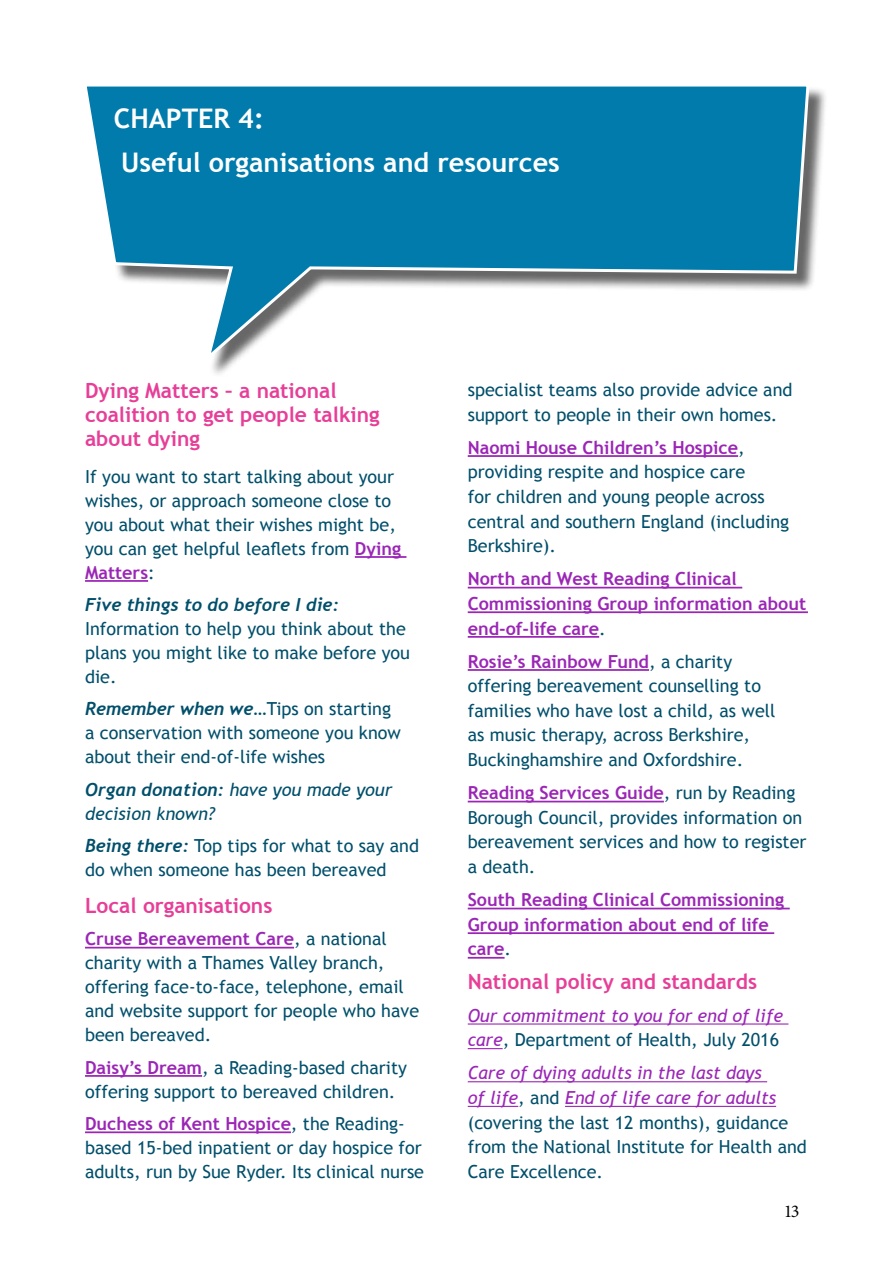
<style>
.page{position:relative;width:893px;height:1263px;background:#fff}
.page>*{position:absolute;margin:0;border:0;box-sizing:border-box;transform-origin:0 0}
.t1{font:700 27px/44.5px "Trebuchet MS";color:#fff}
.t2{font:700 21px/24px "Trebuchet MS";color:#e73e97}
.t3{font:18px/24.6px "Trebuchet MS";color:#004f6b}
.t4{font:700 18px/24.6px "Trebuchet MS";color:#9b26b6}
.t5{font:italic 18px/24.6px "Trebuchet MS";color:#9b26b6}
.t6{font:italic 700 18px "Trebuchet";color:#004f6b}
.t7{font:italic 18px/24px "Trebuchet MS";color:#004f6b}
.t8{font:18px "Minion Pro";color:#000}
.s1{font-weight:700;color:#9b26b6}
.s2{font-family:"Trebuchet MS";font-weight:400;font-style:normal}
.s3{font-family:"Trebuchet";font-weight:700}
.s4{font-family:"Trebuchet";font-weight:700;font-style:italic}
.s5{font-weight:400;color:#004f6b}
.s6{font-style:normal;color:#004f6b}
.s7{font-style:italic;color:#9b26b6}
</style>
<div class="page">
<hr style="left:355px;top:556px;width:51px;height:2px;background:#9b26b6">
<hr style="left:85px;top:580px;width:63px;height:2px;background:#9b26b6">
<hr style="left:85px;top:947px;width:209px;height:1px;background:#9b26b6">
<hr style="left:85px;top:1075px;width:117px;height:2px;background:#9b26b6">
<hr style="left:85px;top:1131px;width:206px;height:2px;background:#9b26b6">
<hr style="left:468px;top:455px;width:270px;height:2px;background:#9b26b6">
<hr style="left:468px;top:587px;width:274px;height:1px;background:#9b26b6">
<hr style="left:468px;top:611px;width:340px;height:2px;background:#9b26b6">
<hr style="left:468px;top:636px;width:131px;height:2px;background:#9b26b6">
<hr style="left:468px;top:669px;width:181px;height:2px;background:#9b26b6">
<hr style="left:468px;top:801px;width:196px;height:1px;background:#9b26b6">
<hr style="left:468px;top:908px;width:322px;height:1px;background:#9b26b6">
<hr style="left:468px;top:932px;width:306px;height:2px;background:#9b26b6">
<hr style="left:468px;top:957px;width:37px;height:2px;background:#9b26b6">
<hr style="left:468px;top:1023px;width:320px;height:1px;background:#9b26b6">
<hr style="left:468px;top:1048px;width:35px;height:1px;background:#9b26b6">
<hr style="left:468px;top:1081px;width:299px;height:1px;background:#9b26b6">
<hr style="left:468px;top:1106px;width:50px;height:1px;background:#9b26b6">
<hr style="left:565px;top:1106px;width:211px;height:1px;background:#9b26b6">
<div style="left:86px;top:86px;width:741px;height:292px;background:#000;opacity:.6"></div>
<svg style="left:86px;top:86px;width:725px;height:280px"></svg>
<h1 class="t1" style="left:114px;top:96px;width:448px">CHAPTER 4:<br>Useful organisations and resources</h1>
<p class="t2" style="left:85px;top:379px;width:296px">Dying Matters – a national coalition to get people talking about dying</p>
<p class="t3" style="left:85px;top:465px;width:317px;line-height:24px">If you want to start talking about your wishes, or approach someone close to you about what their wishes might be, you can get helpful leaflets from <span class="s1">Dying<br>Matters</span>:</p>
<p class="t6" style="left:85px;top:594px;width:256px">Five things to do before I die:</p>
<p class="t3" style="left:85px;top:617px;width:326px;line-height:24px">Information to help you think about the plans you might like to make before you die.</p>
<p class="t6" style="left:85px;top:698px;width:308px">Remember when we…<span class="s2">Tips on starting</span></p>
<p class="t3" style="left:85px;top:721px;width:317px;line-height:24px">a conservation with someone you know about their end-of-life wishes</p>
<p class="t7" style="left:85px;top:778px;width:309px"><span class="s3">Organ donation:</span> have you made your decision known?</p>
<p class="t3" style="left:85px;top:834px;width:336px;line-height:24px"><span class="s4">Being there:</span> Top tips for what to say and do when someone has been bereaved</p>
<p class="t2" style="left:85px;top:893px;width:189px">Local organisations</p>
<p class="t3" style="left:85px;top:927px;width:336px;line-height:24px"><span class="s1">Cruse Bereavement Care</span>, a national charity with a Thames Valley branch, offering face-to-face, telephone, email and website support for people who have been bereaved.</p>
<p class="t3" style="left:85px;top:1055px;width:323px;line-height:24px"><span class="s1">Daisy’s Dream</span>, a Reading-based charity offering support to bereaved children.</p>
<p class="t3" style="left:85px;top:1112px;width:341px;line-height:24px"><span class="s1">Duchess of Kent Hospice</span>, the Reading&shy;based 15-bed inpatient or day hospice for adults, run by Sue Ryder. Its clinical nurse</p>
<p class="t3" style="left:468px;top:378px;width:326px">specialist teams also provide advice and support to people in their own homes.</p>
<p class="t3" style="left:468px;top:435px;width:323px"><span class="s1">Naomi House Children’s Hospice</span>, providing respite and hospice care<br>for children and young people across central and southern England (including<br>Berkshire).</p>
<p class="t4" style="left:468px;top:567px;width:340px">North and West Reading Clinical<br>Commissioning Group information about end-of-life care<span class="s5">.</span></p>
<p class="t3" style="left:468px;top:649px;width:309px"><span class="s1">Rosie’s Rainbow Fund</span>, a charity offering bereavement counselling to families who have lost a child, as well as music therapy, across Berkshire, Buckinghamshire and Oxfordshire.</p>
<p class="t3" style="left:468px;top:781px;width:340px"><span class="s1">Reading Services Guide</span>, run by Reading<br>Borough Council, provides information on bereavement services and how to register a death.</p>
<p class="t4" style="left:468px;top:887px;width:318px">South Reading Clinical Commissioning<br>Group information about end of life care<span class="s5">.</span></p>
<p class="t2" style="left:468px;top:969px;width:291px">National policy and standards</p>
<p class="t5" style="left:468px;top:1003px;width:317px">Our commitment to you for end of life care<span class="s6">, Department of Health, July 2016</span></p>
<p class="t3" style="left:468px;top:1061px;width:341px"><span class="s7">Care of dying adults in the last days<br>of life</span>, and <span class="s7">End of life care for adults </span>(covering the last 12 months), guidance from the National Institute for Health and Care Excellence.</p>
<p class="t8" style="left:785px;top:1199px;width:16px">13</p>
</div>
